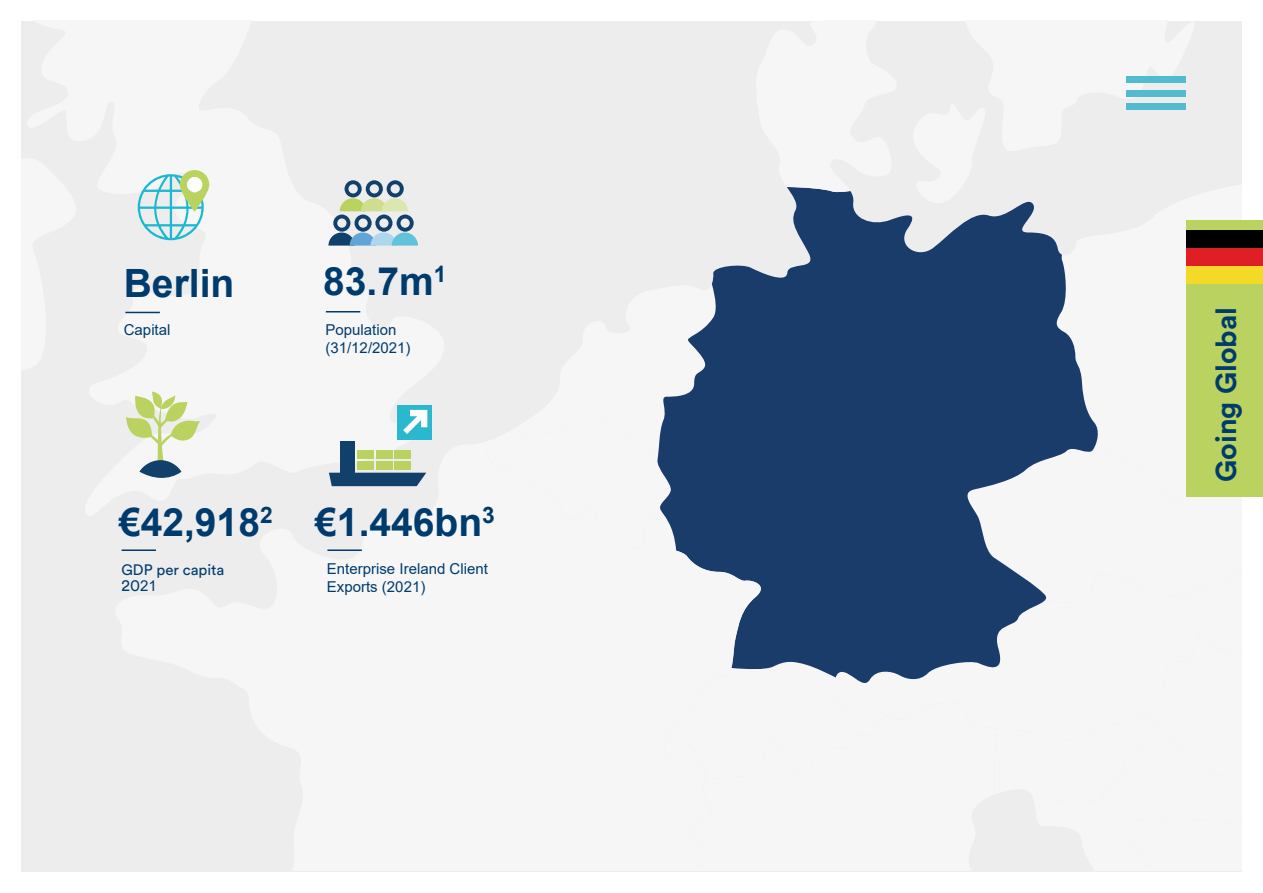
<style>
.page{position:relative;width:1263px;height:893px;background:#fff}
.page>*{position:absolute;margin:0;border:0;box-sizing:border-box;transform-origin:0 0}
.t1{font:700 39px "Arial";color:#003b6e}
.t2{font:700 28.5px "Circular Air Pro";color:#003b6e}
.t3{font:15px/17.9px "Arial";color:#003b6e}
.t4{font:15px/16.6px "Circular Air Pro";color:#003b6e}
.s1{font-family:"Arial"}
</style>
<div class="page">
<div style="left:21px;top:21px;width:1221px;height:851px;background:#f6f6f6"></div>
<svg style="left:659px;top:206px;width:439px;height:477px;fill:#193c6b"></svg>
<svg style="left:121px;top:443px;width:714px;height:240px"></svg>
<svg style="left:993px;top:538px;width:105px;height:145px"></svg>
<svg style="left:121px;top:183px;width:325px;height:339px"></svg>
<svg style="left:787px;top:76px;width:399px;height:130px"></svg>
<svg style="left:138px;top:170px;width:71px;height:70px"></svg>
<div style="left:187px;top:177px;width:15px;height:15px;background:#fff;border-radius:50%"></div>
<hr style="left:125px;top:312px;width:35px;height:1px;background:#003b6e">
<hr style="left:122px;top:549px;width:34px;height:2px;background:#003b6e">
<svg style="left:126px;top:392px;width:74px;height:86px"></svg>
<div style="left:397px;top:405px;width:35px;height:35px;background:#29b8ce"></div>
<svg style="left:403px;top:410px;width:24px;height:24px"></svg>
<svg style="left:329px;top:473px;width:97px;height:13px"></svg>
<div style="left:340px;top:442px;width:15px;height:32px;background:#11416b"></div>
<div style="left:395px;top:461px;width:16px;height:9px;background:#bad25f"></div>
<div style="left:376px;top:461px;width:16px;height:9px;background:#bad25f"></div>
<div style="left:357px;top:461px;width:17px;height:9px;background:#bad25f"></div>
<div style="left:395px;top:450px;width:16px;height:9px;background:#bad25f"></div>
<div style="left:376px;top:450px;width:16px;height:9px;background:#bad25f"></div>
<div style="left:357px;top:450px;width:17px;height:9px;background:#bad25f"></div>
<div style="left:1126px;top:103px;width:59px;height:7px;background:#53bbce"></div>
<div style="left:1126px;top:90px;width:59px;height:7px;background:#53bbce"></div>
<div style="left:1126px;top:77px;width:59px;height:6px;background:#53bbce"></div>
<hr style="left:326px;top:311px;width:34px;height:1px;background:#003b6e">
<svg style="left:328px;top:180px;width:90px;height:66px"></svg>
<hr style="left:327px;top:549px;width:35px;height:2px;background:#003b6e">
<div style="left:1186px;top:220px;width:77px;height:277px;background:#bad25f"></div>
<div style="left:1186px;top:230px;width:77px;height:18px;background:#000"></div>
<div style="left:1186px;top:248px;width:77px;height:18px;background:#de1f26"></div>
<div style="left:1186px;top:266px;width:77px;height:18px;background:#f5d929"></div>
<h1 class="t1" style="left:124px;top:256px;width:112px">Berlin</h1>
<p class="t3" style="left:124px;top:320px;width:48px">Capital</p>
<h1 class="t1" style="left:323px;top:254px;width:125px">83.7m<sup>1</sup></h1>
<p class="t3" style="left:325px;top:320px;width:87px">Population (31/12/2021)</p>
<h1 class="t1" style="left:119px;top:494px;width:377px">€42,918<sup>2</sup> €1.446bn<sup>3</sup></h1>
<p class="t4" style="left:121px;top:560px;width:104px">GDP per capita<br>20<span class="s1">21</span></p>
<p class="t3" style="left:327px;top:560px;width:162px">Enterprise Ireland Client<br>Exports (2021)</p>
<h2 class="t2" style="left:1206px;top:482px;width:176px;rotate:-90deg">Going Global</h2>
</div>
